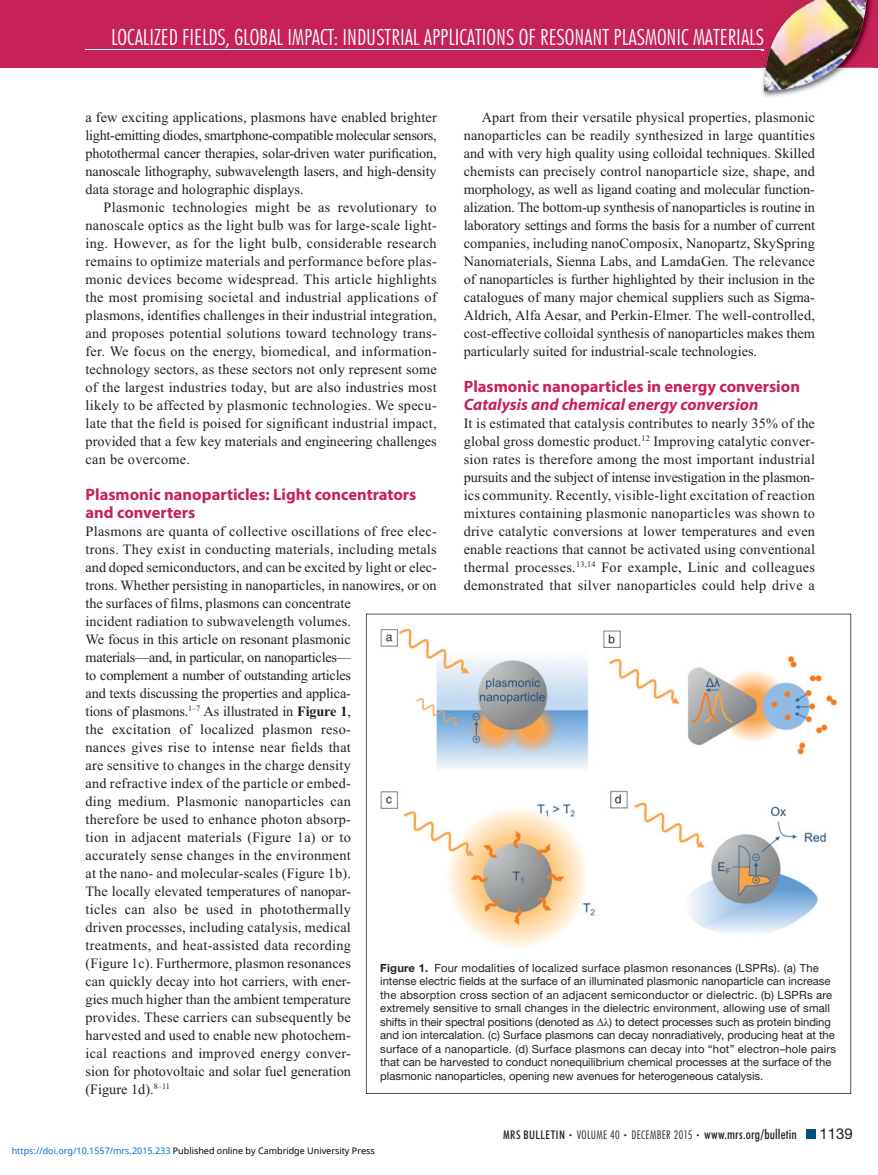
<style>
.page{position:relative;width:878px;height:1175px;background:#fff}
.page>*{position:absolute;margin:0;border:0;box-sizing:border-box;transform-origin:0 0}
.t1{font:300 condensed 22.5px "Futura BT";color:#fff}
.t2{font:700 16.5px/18px "Myriad Pro";color:#c62257}
.t3{font:italic 700 16.5px "Myriad Pro";color:#c62257}
.t4{font:15px "Helvetica Neue LT Std";color:#231f20}
.t5{font:14.25px/18px "Times New Roman";letter-spacing:.01em;color:#231f20;text-align:justify}
.t6{font:300 condensed 12px "Futura BT";letter-spacing:.025em;color:#231f20}
.t7{font:11.25px/13.5px "Helvetica Neue LT Std";color:#231f20}
.t8{font:9px "Noto Sans";color:#000}
.s1{font-weight:700}
.s2{font-family:"Times New Roman"}
.s3{color:#0172cf}
.s4{font-weight:500}
.s5{font-size:7.5px}
.s6{font-weight:500;font-size:13.5px}
</style>
<div class="page">
<div style="left:0;top:0;width:878px;height:68px;background:#c62257"></div>
<hr style="left:86px;top:50px;width:678px;height:1px;background:#fff">
<div style="left:806px;top:1130px;width:9px;height:8px;background:#005080"></div>
<img style="left:762px;top:92px;width:38px;height:5px">
<img style="left:866px;top:0;width:7px;height:68px">
<svg style="left:761px;top:49px;width:3px;height:43px"></svg>
<img style="left:764px;top:0;width:102px;height:92px">
<svg style="left:366px;top:613px;width:485px;height:481px"></svg>
<h1 class="t1" style="left:111px;top:29px;width:654px">LOCALIZED FIELDS, GLOBAL IMPACT: INDUSTRIAL APPLICATIONS OF RESONANT PLASMONIC MATERIALS</h1>
<p class="t5" style="left:86px;top:109px;width:353px">a few exciting applications, plasmons have enabled brighter light-emitting diodes, smartphone-compatible molecular sensors, photothermal cancer therapies, solar-driven water purification, nanoscale lithography, subwavelength lasers, and high-density data storage and holographic displays.</p>
<p class="t5" style="left:86px;top:199px;width:353px;text-indent:18px">Plasmonic technologies might be as revolutionary to nanoscale optics as the light bulb was for large-scale light&shy;ing. However, as for the light bulb, considerable research remains to optimize materials and performance before plas&shy;monic devices become widespread. This article highlights the most promising societal and industrial applications of plasmons, identifies challenges in their industrial integration, and proposes potential solutions toward technology trans&shy;fer. We focus on the energy, biomedical, and information&shy;technology sectors, as these sectors not only represent some of the largest industries today, but are also industries most likely to be affected by plasmonic technologies. We specu&shy;late that the field is poised for significant industrial impact, provided that a few key materials and engineering challenges can be overcome.</p>
<p class="t2" style="left:86px;top:487px;width:332px">Plasmonic nanoparticles: Light concentrators and converters</p>
<p class="t5" style="left:85px;top:523px;width:353px;text-align:left">Plasmons are quanta of collective oscillations of free elec&shy;trons. They exist in conducting materials, including metals and doped semiconductors, and can be excited by light or elec&shy;trons. Whether persisting in nanoparticles, in nanowires, or on the surfaces of films, plasmons can concentrate<br>incident radiation to subwavelength volumes.<br>We focus in this article on resonant plasmonic materials—and, in particular, on nanoparticles—<br>to complement a number of outstanding articles<br>and texts discussing the properties and applica-<br>tions of plasmons. <sup>1–7</sup> As illustrated in <span class="s1">Figure 1</span> ,<br>the excitation of localized plasmon reso-<br>nances gives rise to intense near fields that<br>are sensitive to changes in the charge density<br>and refractive index of the particle or embed-<br>ding medium. Plasmonic nanoparticles can<br>therefore be used to enhance photon absorp-<br>tion in adjacent materials ( Figure 1a ) or to<br>accurately sense changes in the environment<br>at the nano- and molecular-scales ( Figure 1b ).<br>The locally elevated temperatures of nanopar-<br>ticles can also be used in photothermally<br>driven processes, including catalysis, medical<br>treatments, and heat-assisted data recording<br>( Figure 1c ). Furthermore, plasmon resonances<br>can quickly decay into hot carriers, with ener-<br>gies much higher than the ambient temperature<br>provides. These carriers can subsequently be<br>harvested and used to enable new photochem-<br>ical reactions and improved energy conver-<br>sion for photovoltaic and solar fuel generation<br>( Figure 1d ). <sup>8</sup> <sup>–</sup> <sup>11</sup></p>
<p class="t5" style="left:463px;top:109px;width:353px;text-indent:18px">Apart from their versatile physical properties, plasmonic nanoparticles can be readily synthesized in large quantities and with very high quality using colloidal techniques. Skilled chemists can precisely control nanoparticle size, shape, and morphology, as well as ligand coating and molecular function&shy;alization. The bottom-up synthesis of nanoparticles is routine in laboratory settings and forms the basis for a number of current companies, including nanoComposix, Nanopartz, SkySpring Nanomaterials, Sienna Labs, and LamdaGen. The relevance of nanoparticles is further highlighted by their inclusion in the catalogues of many major chemical suppliers such as Sigma-Aldrich, Alfa Aesar, and Perkin-Elmer. The well-controlled, cost-effective colloidal synthesis of nanoparticles makes them particularly suited for industrial-scale technologies.</p>
<p class="t2" style="left:464px;top:379px;width:338px">Plasmonic nanoparticles in energy conversion</p>
<p class="t3" style="left:464px;top:398px;width:296px">Catalysis and chemical energy conversion</p>
<p class="t5" style="left:463px;top:415px;width:353px">It is estimated that catalysis contributes to nearly 35% of the global gross domestic product. <sup>12</sup> Improving catalytic conver&shy;sion rates is therefore among the most important industrial pursuits and the subject of intense investigation in the plasmon&shy;ics community. Recently, visible-light excitation of reaction mixtures containing plasmonic nanoparticles was shown to drive catalytic conversions at lower temperatures and even enable reactions that cannot be activated using conventional thermal processes. <sup>13</sup> <sup>,</sup> <sup>14</sup> For example, Linic and colleagues demonstrated that silver nanoparticles could help drive a</p>
<p class="t7" style="left:380px;top:962px;width:457px"><span class="s1">Figure 1.</span> Four modalities of localized surface plasmon resonances (LSPRs). (a) The intense electric fields at the surface of an illuminated plasmonic nanoparticle can increase the absorption cross section of an adjacent semiconductor or dielectric. (b) LSPRs are extremely sensitive to small changes in the dielectric environment, allowing use of small shifts in their spectral positions (denoted as <span class="s2">Δλ</span>) to detect processes such as protein binding and ion intercalation. (c) Surface plasmons can decay nonradiatively, producing heat at the surface of a nanoparticle. (d) Surface plasmons can decay into “hot” electron–hole pairs that can be harvested to conduct nonequilibrium chemical processes at the surface of the plasmonic nanoparticles, opening new avenues for heterogeneous catalysis.</p>
<p class="t8" style="left:12px;top:1143px;width:364px"><span class="s3">https://doi.org/10.1557/mrs.2015.233</span> Published online by Cambridge University Press</p>
<p class="t6" style="left:503px;top:1130px;width:295px"><span class="s4">MRS BULLETIN</span> <span class="s5">•</span> VOLUME 40 <span class="s5">•</span> DECEMBER 2015 <span class="s5">•</span> <span class="s6">www.mrs.org/bulletin</span></p>
<p class="t4" style="left:819px;top:1128px;width:35px">1139</p>
</div>
